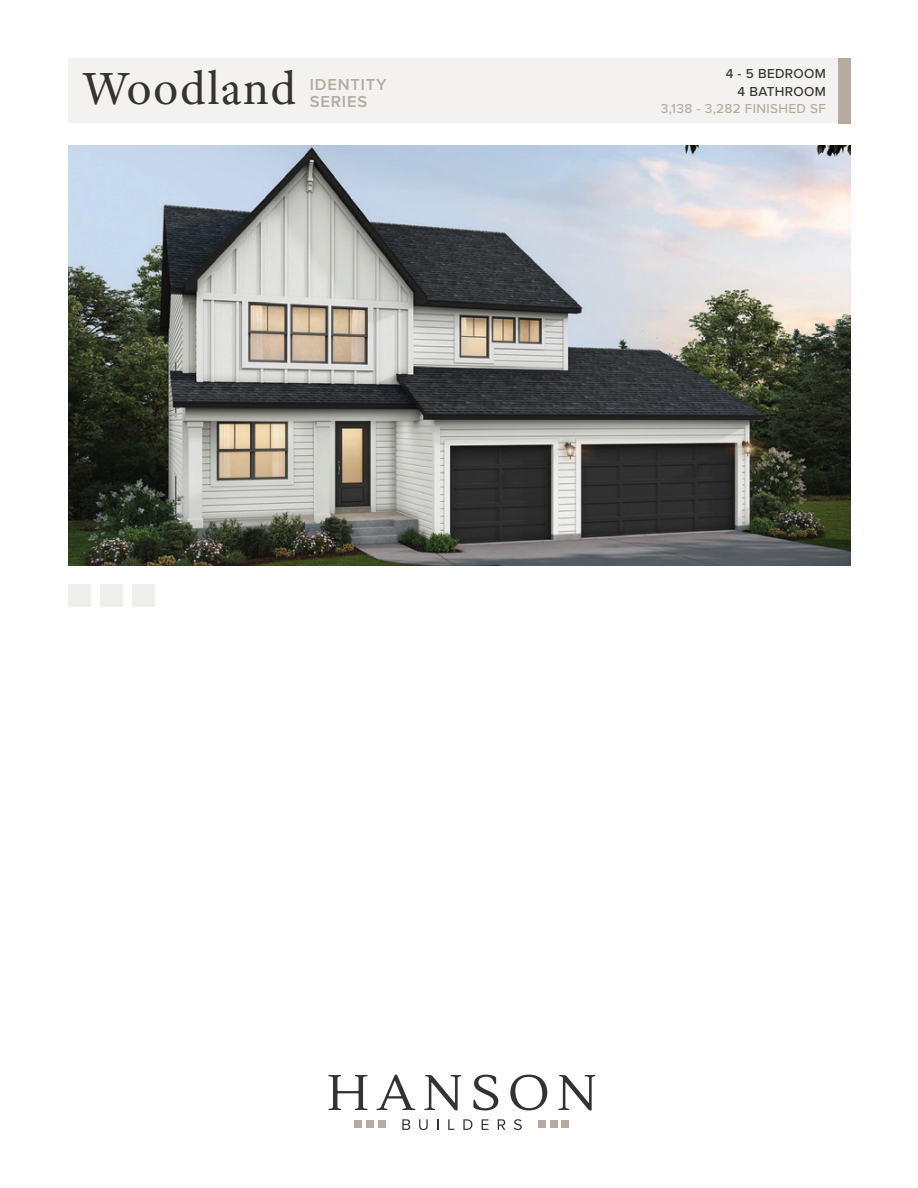
<style>
.page{position:relative;width:918px;height:1188px;background:#fff}
.page>*{position:absolute;margin:0;border:0;box-sizing:border-box;transform-origin:0 0}
.t1{font:48px "Adobe Text Pro";letter-spacing:.03em;color:#343232}
.t2{font:600 16.5px/16.5px "Proxima Nova";letter-spacing:.05em;color:#b4ac9f}
.t3{font:500 13.5px "Proxima Nova";letter-spacing:.025em;color:#b4ac9f}
.t4{font:500 13.5px/17.4px "Proxima Nova";letter-spacing:.025em;color:#343232;text-align:right}
</style>
<div class="page">
<svg style="left:328px;top:1075px;width:40px;height:35px"></svg>
<svg style="left:377px;top:1075px;width:38px;height:35px"></svg>
<svg style="left:424px;top:1075px;width:37px;height:35px"></svg>
<svg style="left:473px;top:1075px;width:25px;height:35px"></svg>
<svg style="left:510px;top:1075px;width:37px;height:35px"></svg>
<svg style="left:558px;top:1075px;width:37px;height:35px"></svg>
<svg style="left:402px;top:1119px;width:8px;height:11px"></svg>
<svg style="left:419px;top:1119px;width:9px;height:11px"></svg>
<svg style="left:437px;top:1119px;width:2px;height:11px"></svg>
<svg style="left:448px;top:1119px;width:6px;height:11px"></svg>
<svg style="left:463px;top:1119px;width:9px;height:11px"></svg>
<svg style="left:482px;top:1119px;width:7px;height:11px"></svg>
<svg style="left:498px;top:1119px;width:7px;height:11px"></svg>
<svg style="left:514px;top:1119px;width:8px;height:11px"></svg>
<div style="left:378px;top:1121px;width:7px;height:7px;background:#b4ac9f"></div>
<div style="left:366px;top:1121px;width:8px;height:7px;background:#b4ac9f"></div>
<div style="left:355px;top:1121px;width:7px;height:7px;background:#b4ac9f"></div>
<div style="left:562px;top:1121px;width:7px;height:7px;background:#b4ac9f"></div>
<div style="left:550px;top:1121px;width:7px;height:7px;background:#b4ac9f"></div>
<div style="left:538px;top:1121px;width:8px;height:7px;background:#b4ac9f"></div>
<div style="left:68px;top:58px;width:782px;height:65px;background:#f3f2f0"></div>
<div style="left:838px;top:58px;width:12px;height:65px;background:#b4ac9f"></div>
<img style="left:69px;top:146px;width:781px;height:419px">
<div style="left:132px;top:585px;width:22px;height:22px;background:#f0eeec"></div>
<div style="left:100px;top:585px;width:23px;height:22px;background:#f0eeec"></div>
<div style="left:69px;top:584px;width:22px;height:22px;background:#f0eeec"></div>
<h1 class="t1" style="left:83px;top:58px;width:215px">Woodland</h1>
<p class="t2" style="left:310px;top:76px;width:78px">IDENTITY<br>SERIES</p>
<p class="t4" style="left:726px;top:65px;width:102px">4 - 5 BEDROOM<br>4 BATHROOM</p>
<p class="t3" style="left:661px;top:98px;width:167px">3,138 - 3,282 FINISHED SF</p>
</div>
